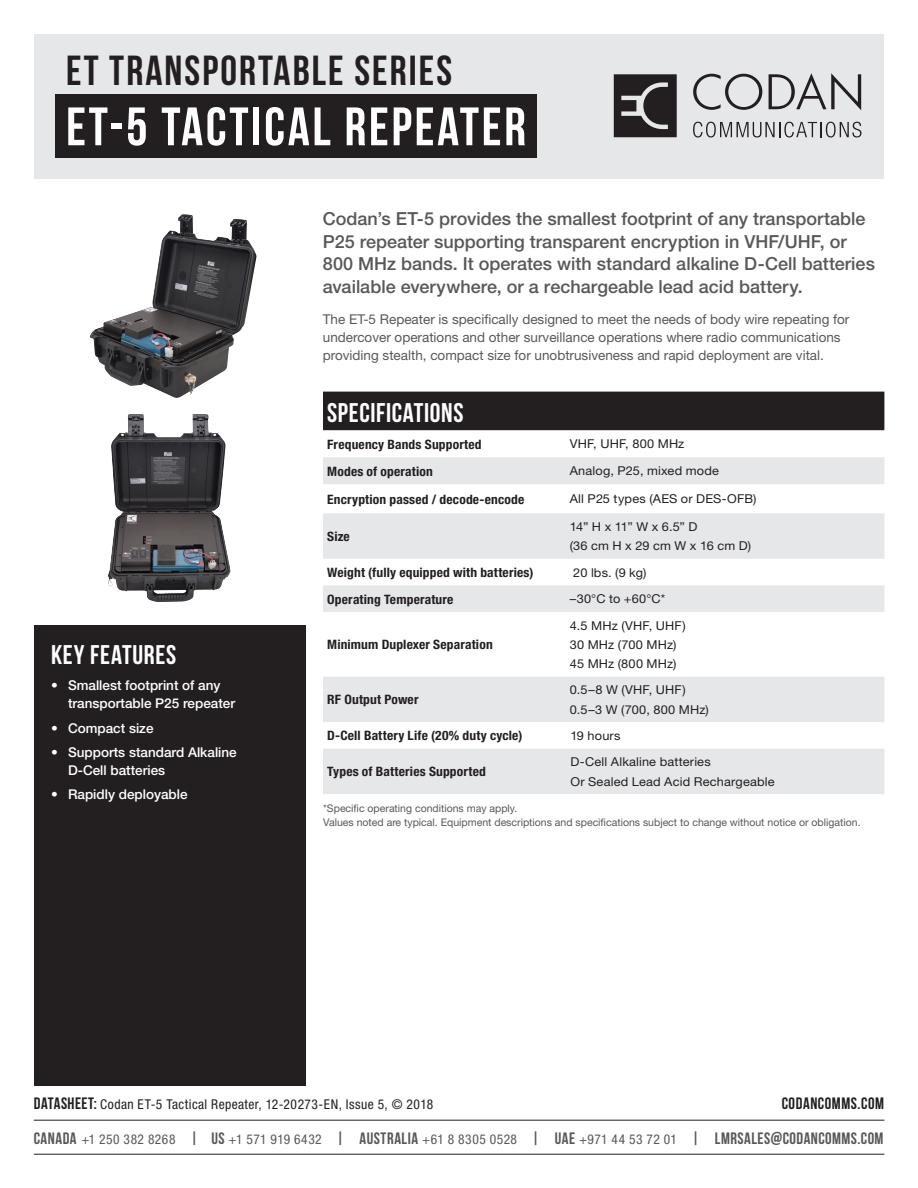
<style>
.page{position:relative;width:918px;height:1188px;background:#fff}
.page>*{position:absolute;margin:0;border:0;box-sizing:border-box;transform-origin:0 0}
.t1{font:54px "Bebas Neue";letter-spacing:.05em;color:#fff}
.t2{font:42px "Bebas Neue";letter-spacing:.05em;color:#231f20}
.t3{font:27px "Bebas Neue";letter-spacing:.025em;color:#fff}
.Intro_text{font:500 18px/22.5px "Helvetica Neue LT Std";color:#57585a}
.t4{font:16.5px "Bebas Neue";letter-spacing:.035em;color:#231f20}
.Body_Text{font:13.5px/18px "Helvetica Neue LT Std";color:#57585a}
.t5{font:500 13.5px/18px "Helvetica Neue LT Std";color:#fff}
.t6{font:condensed 13.5px "Helvetica Neue LT Std";letter-spacing:.035em;color:#57585a}
.t7{font:condensed 13.5px "Helvetica Neue LT Std";letter-spacing:.035em;color:#231f20}
.Table__label{font:700 condensed 12.9px "Helvetica Neue LT Std";letter-spacing:.01em;color:#231f20;scale:1.04 1}
.Table__value{font:12.3px "Helvetica Neue LT Std";letter-spacing:.01em;color:#231f20;scale:1.04 1}
.Caption_text{font:10.5px/13.5px "Helvetica Neue LT Std";color:#57585a}
.s1{font-family:"Bebas Neue";font-stretch:normal;font-size:16.5px}
</style>
<div class="page">
<div style="left:34px;top:34px;width:850px;height:145px;background:#e6e7e9"></div>
<hr style="left:34px;top:1154px;width:850px;height:1px;background:#231f20">
<hr style="left:34px;top:1120px;width:850px;height:1px;background:#231f20">
<svg style="left:693px;top:122px;width:169px;height:16px"></svg>
<svg style="left:693px;top:74px;width:69px;height:36px"></svg>
<svg style="left:769px;top:73px;width:92px;height:37px"></svg>
<svg style="left:614px;top:74px;width:63px;height:63px;background:#3f3c3d"></svg>
<div style="left:34px;top:625px;width:272px;height:461px;background:#231f20"></div>
<img style="left:90px;top:214px;width:167px;height:184px">
<div style="left:55px;top:94px;width:482px;height:63px;background:#231f20"></div>
<img style="left:107px;top:414px;width:87px;height:177px">
<div style="left:323px;top:392px;width:561px;height:38px;background:#231f20"></div>
<svg style="left:323px;top:457px;width:561px;height:265px;fill:#e6e7e9"></svg>
<div style="left:323px;top:749px;width:561px;height:45px;background:#e6e7e9"></div>
<p class="t2" style="left:66px;top:47px;width:387px">ET TRANSPORTABLE SERIES</p>
<p class="t1" style="left:66px;top:97px;width:461px">ET-5 TACTICAL REPEATER</p>
<p class="Intro_text" style="left:323px;top:208px;width:554px">Codan’s ET-5 provides the smallest footprint of any transportable P25 repeater supporting transparent encryption in VHF/UHF, or 800 MHz bands. It operates with standard alkaline D-Cell batteries available everywhere, or a rechargeable lead acid battery.</p>
<p class="Body_Text" style="left:323px;top:310px;width:528px">The ET-5 Repeater is specifically designed to meet the needs of body wire repeating for undercover operations and other surveillance operations where radio communications providing stealth, compact size for unobtrusiveness and rapid deployment are vital.</p>
<h2 class="t3" style="left:51px;top:640px;width:127px">KEY FEATURES</h2>
<p class="t5" style="left:68px;top:676px;width:169px;text-indent:-17px">• Smallest footprint of any transportable P25 repeater</p>
<p class="t5" style="left:51px;top:719px;width:104px">• Compact size</p>
<p class="t5" style="left:68px;top:743px;width:170px;text-indent:-17px">• Supports standard Alkaline<br>D-Cell batteries</p>
<p class="t5" style="left:51px;top:785px;width:138px">• Rapidly deployable</p>
<h2 class="t3" style="left:327px;top:398px;width:138px">SPECIFICATIONS</h2>
<p class="Table__label" style="left:327px;top:436px;width:150px">Frequency Bands Supported</p>
<p class="Table__value" style="left:570px;top:437px;width:112px">VHF, UHF, 800 MHz</p>
<p class="Table__label" style="left:327px;top:463px;width:103px">Modes of operation</p>
<p class="Table__value" style="left:570px;top:464px;width:145px">Analog, P25, mixed mode</p>
<p class="Table__label" style="left:327px;top:491px;width:191px">Encryption passed / decode-encode</p>
<p class="Table__value" style="left:570px;top:492px;width:181px">All P25 types (AES or DES-OFB)</p>
<p class="Table__label" style="left:327px;top:529px;width:23px">Size</p>
<p class="Table__value" style="left:570px;top:519px;width:124px">14” H x 11” W x 6.5” D</p>
<p class="Table__value" style="left:570px;top:539px;width:176px">(36 cm H x 29 cm W x 16 cm D)</p>
<p class="Table__label" style="left:327px;top:565px;width:200px">Weight (fully equipped with batteries)</p>
<p class="Table__value" style="left:573px;top:565px;width:72px">20 lbs. (9 kg)</p>
<p class="Table__label" style="left:327px;top:591px;width:123px">Operating Temperature</p>
<p class="Table__value" style="left:570px;top:592px;width:93px">–30°C to +60°C*</p>
<p class="Table__label" style="left:327px;top:637px;width:161px">Minimum Duplexer Separation</p>
<p class="Table__value" style="left:570px;top:618px;width:113px">4.5 MHz (VHF, UHF)</p>
<p class="Table__value" style="left:570px;top:637px;width:104px">30 MHz (700 MHz)</p>
<p class="Table__value" style="left:570px;top:656px;width:104px">45 MHz (800 MHz)</p>
<p class="Table__label" style="left:327px;top:692px;width:89px">RF Output Power</p>
<p class="Table__value" style="left:570px;top:683px;width:113px">0.5–8 W (VHF, UHF)</p>
<p class="Table__value" style="left:570px;top:702px;width:135px">0.5–3 W (700, 800 MHz)</p>
<p class="Table__label" style="left:327px;top:728px;width:189px">D-Cell Battery Life (20% duty cycle)</p>
<p class="Table__value" style="left:570px;top:728px;width:50px">19 hours</p>
<p class="Table__label" style="left:327px;top:764px;width:154px">Types of Batteries Supported</p>
<p class="Table__value" style="left:570px;top:755px;width:136px">D-Cell Alkaline batteries</p>
<p class="Table__value" style="left:570px;top:774px;width:198px">Or Sealed Lead Acid Rechargeable</p>
<p class="Caption_text" style="left:323px;top:802px;width:539px">*Specific operating conditions may apply.<br>Values noted are typical. Equipment descriptions and specifications subject to change without notice or obligation.</p>
<h3 class="t7" style="left:34px;top:1096px;width:401px"><span class="s1">DATASHEET:</span> Codan ET-5 Tactical Repeater, 12-20273-EN, Issue 5, © 2018</h3>
<h3 class="t4" style="left:782px;top:1094px;width:104px">CODANCOMMS.COM</h3>
<p class="t6" style="left:34px;top:1131px;width:851px"><span class="s1">CANADA</span> +1 250 382 8268 <span class="s1">| US</span> +1 571 919 6432 <span class="s1">| AUSTRALIA</span> +61 8 8305 0528 <span class="s1">| UAE</span> +971 44 53 72 01 <span class="s1">| LMRSALES@CODANCOMMS.COM</span></p>
</div>
